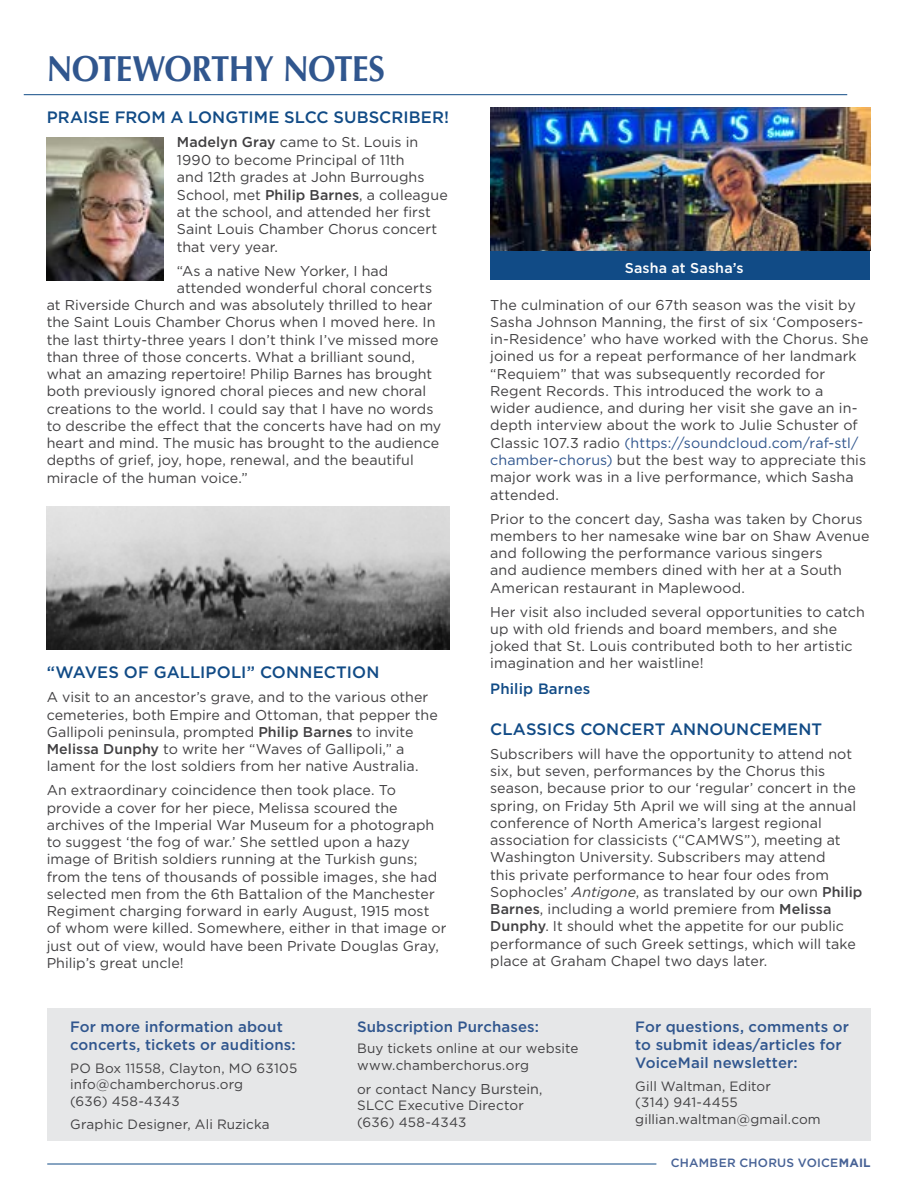
<style>
.page{position:relative;width:918px;height:1188px;background:#fff}
.page>*{position:absolute;margin:0;border:0;box-sizing:border-box;transform-origin:0 0}
.t1{font:700 36.3px "Optima";letter-spacing:-.015em;color:#30568e;scale:.91 1}
.t2{font:500 16.5px "Gotham";letter-spacing:.005em;color:#114b86}
.t3{font:500 15px/18px "Gotham";letter-spacing:.01em;color:#30568e}
.t4{font:500 15px "Gotham";letter-spacing:.01em;color:#114b86}
.t5{font:14.25px/17.2px "Gotham";letter-spacing:.005em;color:#414042}
.t6{font:500 14.25px "Gotham";letter-spacing:.015em;color:#fff}
.t7{font:13.5px/16.5px "Gotham";letter-spacing:.01em;color:#414042}
.t8{font:500 12px "Gotham";letter-spacing:.02em;color:#476296}
.s1{font-weight:500}
.s2{color:#30568e}
.s3{font-style:italic}
.s4{font-size:13.5px}
.s5{font-weight:700}
</style>
<div class="page">
<div style="left:491px;top:218px;width:379px;height:62px;background:#114b86"></div>
<div style="left:47px;top:1009px;width:824px;height:132px;background:#e6e7e8"></div>
<hr style="left:47px;top:1164px;width:609px;height:1px;background:#114b86">
<hr style="left:24px;top:94px;width:823px;height:1px;background:#114b86">
<img style="left:490px;top:108px;width:381px;height:143px">
<img style="left:47px;top:138px;width:116px;height:142px">
<img style="left:47px;top:507px;width:402px;height:142px">
<h1 class="t1" style="left:47px;top:48px;width:373px">NOTEWORTHY NOTES</h1>
<p class="t2" style="left:47px;top:106px;width:404px">PRAISE FROM A LONGTIME SLCC SUBSCRIBER!</p>
<p class="t5" style="left:177px;top:133px;width:272px"><span class="s1">Madelyn Gray</span> came to St. Louis in<br>1990 to become Principal of 11th<br>and 12th grades at John Burroughs<br>School, met <span class="s1">Philip Barnes</span>, a colleague at the school, and attended her first<br>Saint Louis Chamber Chorus concert that very year.</p>
<p class="t5" style="left:177px;top:262px;width:213px">“As a native New Yorker, I had</p>
<p class="t5" style="left:177px;top:279px;width:257px">attended wonderful choral concerts</p>
<p class="t5" style="left:47px;top:296px;width:387px">at Riverside Church and was absolutely thrilled to hear</p>
<p class="t5" style="left:47px;top:313px;width:390px">the Saint Louis Chamber Chorus when I moved here. In</p>
<p class="t5" style="left:47px;top:331px;width:394px">the last thirty-three years I don’t think I’ve missed more</p>
<p class="t5" style="left:47px;top:348px;width:370px">than three of those concerts. What a brilliant sound,</p>
<p class="t5" style="left:47px;top:365px;width:387px">what an amazing repertoire! Philip Barnes has brought</p>
<p class="t5" style="left:47px;top:382px;width:381px">both previously ignored choral pieces and new choral</p>
<p class="t5" style="left:47px;top:400px;width:388px">creations to the world. I could say that I have no words</p>
<p class="t5" style="left:47px;top:417px;width:396px">to describe the effect that the concerts have had on my</p>
<p class="t5" style="left:47px;top:434px;width:394px">heart and mind. The music has brought to the audience</p>
<p class="t5" style="left:47px;top:451px;width:369px">depths of grief, joy, hope, renewal, and the beautiful</p>
<p class="t5" style="left:47px;top:469px;width:203px">miracle of the human voice.”</p>
<p class="t2" style="left:47px;top:662px;width:334px">“WAVES OF GALLIPOLI” CONNECTION</p>
<p class="t5" style="left:47px;top:688px;width:393px">A visit to an ancestor’s grave, and to the various other cemeteries, both Empire and Ottoman, that pepper the Gallipoli peninsula, prompted <span class="s1">Philip Barnes</span> to invite <span class="s1">Melissa Dunphy</span> to write her “Waves of Gallipoli,” a lament for the lost soldiers from her native Australia.</p>
<p class="t5" style="left:47px;top:781px;width:401px">An extraordinary coincidence then took place. To provide a cover for her piece, Melissa scoured the archives of the Imperial War Museum for a photograph to suggest ‘the fog of war.’ She settled upon a hazy image of British soldiers running at the Turkish guns; from the tens of thousands of possible images, she had selected men from the 6th Battalion of the Manchester Regiment charging forward in early August, 1915 most of whom were killed. Somewhere, either in that image or just out of view, would have been Private Douglas Gray, Philip’s great uncle!</p>
<p class="t6" style="left:625px;top:258px;width:121px">Sasha at Sasha’s</p>
<p class="t5" style="left:490px;top:296px;width:380px">The culmination of our 67th season was the visit by Sasha Johnson Manning, the first of six ‘Composers&shy;in-Residence’ who have worked with the Chorus. She joined us for a repeat performance of her landmark “Requiem” that was subsequently recorded for Regent Records. This introduced the work to a<br>wider audience, and during her visit she gave an in&shy;depth interview about the work to Julie Schuster of Classic 107.3 radio <span class="s2">(https://soundcloud.com/raf-stl/ chamber-chorus)</span> but the best way to appreciate this major work was in a live performance, which Sasha attended.</p>
<p class="t5" style="left:490px;top:510px;width:381px">Prior to the concert day, Sasha was taken by Chorus members to her namesake wine bar on Shaw Avenue and following the performance various singers<br>and audience members dined with her at a South American restaurant in Maplewood.</p>
<p class="t5" style="left:490px;top:603px;width:376px">Her visit also included several opportunities to catch up with old friends and board members, and she joked that St. Louis contributed both to her artistic imagination and her waistline!</p>
<p class="t4" style="left:490px;top:679px;width:102px">Philip Barnes</p>
<p class="t2" style="left:490px;top:718px;width:333px">CLASSICS CONCERT ANNOUNCEMENT</p>
<p class="t5" style="left:490px;top:745px;width:374px">Subscribers will have the opportunity to attend not six, but seven, performances by the Chorus this season, because prior to our ‘regular’ concert in the spring, on Friday 5th April we will sing at the annual conference of North America’s largest regional association for classicists (“CAMWS”), meeting at Washington University. Subscribers may attend<br>this private performance to hear four odes from Sophocles’ <span class="s3">Antigone</span>, as translated by our own <span class="s1">Philip Barnes</span>, including a world premiere from <span class="s1">Melissa Dunphy</span>. It should whet the appetite for our public performance of such Greek settings, which will take place at Graham Chapel two days later.</p>
<p class="t3" style="left:70px;top:1017px;width:227px">For more information about concerts, tickets or auditions:</p>
<p class="t7" style="left:70px;top:1060px;width:229px">PO Box 11558, Clayton, MO 63105 info@chamberchorus.org<br>(636) 458-4343</p>
<p class="t7" style="left:70px;top:1116px;width:201px">Graphic Designer, Ali Ruzicka</p>
<p class="t3" style="left:357px;top:1017px;width:183px">Subscription Purchases:</p>
<p class="t7" style="left:357px;top:1040px;width:223px">Buy tickets online at our website www.chamberchorus.org</p>
<p class="t5" style="left:357px;top:1080px;width:187px"><span class="s4">or contact</span> Nancy Burstein<span class="s4">,</span></p>
<p class="t7" style="left:357px;top:1097px;width:168px">SLCC Executive Director (636) 458-4343</p>
<p class="t3" style="left:635px;top:1017px;width:215px">For questions, comments or to submit ideas/articles for<br>VoiceMail newsletter:</p>
<p class="t7" style="left:635px;top:1078px;width:187px">Gill Waltman, Editor<br>(314) 941-4455 gillian.waltman@gmail.com</p>
<p class="t8" style="left:671px;top:1155px;width:201px">CHAMBER CHORUS VOICE<span class="s5">MAIL</span></p>
</div>
